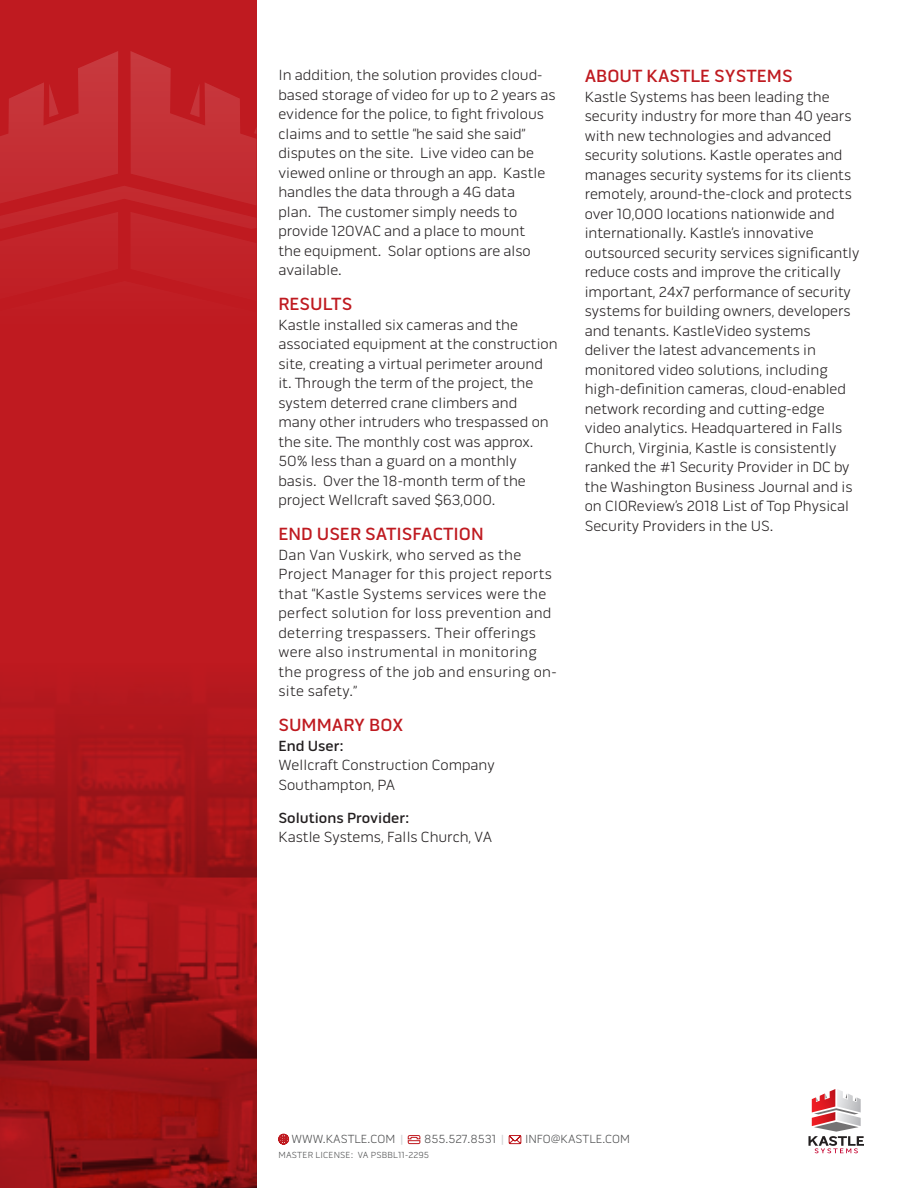
<style>
.page{position:relative;width:918px;height:1188px;background:#fff}
.page>*{position:absolute;margin:0;border:0;box-sizing:border-box;transform-origin:0 0}
.body_-_copy1{font:500 18px "Pill Gothic 600 mg";color:#bf1a20}
.body_-_copy1-2{font:300 15px/19.5px "Pill Gothic 600 mg";color:#231f20}
.body_-_copy1-3{font:300 15px/19.5px "Pill Gothic 600 mg";letter-spacing:.02em;color:#231f20}
.body_-_copy1-4{font:500 15px "Pill Gothic 600 mg";color:#231f20}
.t1{font:300 12px "Pill Gothic 600 mg";color:#4b4c4d}
.t2{font:300 9px "Pill Gothic 600 mg";letter-spacing:.02em;color:#4b4c4d}
.s1{font-weight:500;color:#d1d2d4}
</style>
<div class="page">
<svg style="left:808px;top:1089px;width:56px;height:64px"></svg>
<svg style="left:508px;top:1135px;width:14px;height:9px"></svg>
<svg style="left:278px;top:1134px;width:11px;height:11px"></svg>
<svg style="left:407px;top:1135px;width:14px;height:9px"></svg>
<div style="left:0;top:0;width:256px;height:1188px;background:#bf1a20"></div>
<svg style="left:0;top:51px;width:257px;height:288px"></svg>
<img style="left:0;top:693px;width:256px;height:495px">
<p class="body_-_copy1-2" style="left:278px;top:65px;width:279px">In addition, the solution provides cloud&shy;based storage of video for up to 2 years as evidence for the police, to fight frivolous claims and to settle “he said she said” disputes on the site. Live video can be viewed online or through an app. Kastle handles the data through a 4G data<br>plan. The customer simply needs to provide 120VAC and a place to mount<br>the equipment. Solar options are also available.</p>
<p class="body_-_copy1" style="left:278px;top:294px;width:75px">RESULTS</p>
<p class="body_-_copy1-2" style="left:278px;top:315px;width:281px">Kastle installed six cameras and the associated equipment at the construction site, creating a virtual perimeter around it. Through the term of the project, the system deterred crane climbers and many other intruders who trespassed on the site. The monthly cost was approx.<br>50% less than a guard on a monthly basis. Over the 18-month term of the project Wellcraft saved $63,000.</p>
<p class="body_-_copy1" style="left:278px;top:524px;width:207px">END USER SATISFACTION</p>
<p class="body_-_copy1-3" style="left:278px;top:545px;width:280px">Dan Van Vuskirk, who served as the Project Manager for this project reports that “Kastle Systems services were the perfect solution for loss prevention and deterring trespassers. Their offerings were also instrumental in monitoring the progress of the job and ensuring on&shy;site safety.”</p>
<p class="body_-_copy1" style="left:278px;top:715px;width:126px">SUMMARY BOX</p>
<p class="body_-_copy1-4" style="left:278px;top:737px;width:67px">End User:</p>
<p class="body_-_copy1-2" style="left:278px;top:756px;width:218px">Wellcraft Construction Company<br>Southampton, PA</p>
<p class="body_-_copy1-4" style="left:278px;top:809px;width:132px">Solutions Provider:</p>
<p class="body_-_copy1-2" style="left:278px;top:828px;width:215px">Kastle Systems, Falls Church, VA</p>
<p class="body_-_copy1" style="left:585px;top:66px;width:210px">ABOUT KASTLE SYSTEMS</p>
<p class="body_-_copy1-2" style="left:585px;top:87px;width:276px">Kastle Systems has been leading the security industry for more than 40 years with new technologies and advanced security solutions. Kastle operates and manages security systems for its clients remotely, around-the-clock and protects over 10,000 locations nationwide and internationally. Kastle’s innovative outsourced security services significantly reduce costs and improve the critically important, 24x7 performance of security systems for building owners, developers and tenants. KastleVideo systems deliver the latest advancements in monitored video solutions, including high-definition cameras, cloud-enabled network recording and cutting-edge video analytics. Headquartered in Falls Church, Virginia, Kastle is consistently ranked the #1 Security Provider in DC by the Washington Business Journal and is on CIOReview’s 2018 List of Top Physical Security Providers in the US.</p>
<p class="t1" style="left:292px;top:1132px;width:113px">WWW.KASTLE.COM <span class="s1">|</span></p>
<p class="t1" style="left:424px;top:1132px;width:81px">855.527.8531 <span class="s1">|</span></p>
<p class="t1" style="left:525px;top:1132px;width:106px">INFO@KASTLE.COM</p>
<p class="t2" style="left:278px;top:1150px;width:152px">MASTER LICENSE: VA PSBBL11-2295</p>
</div>
